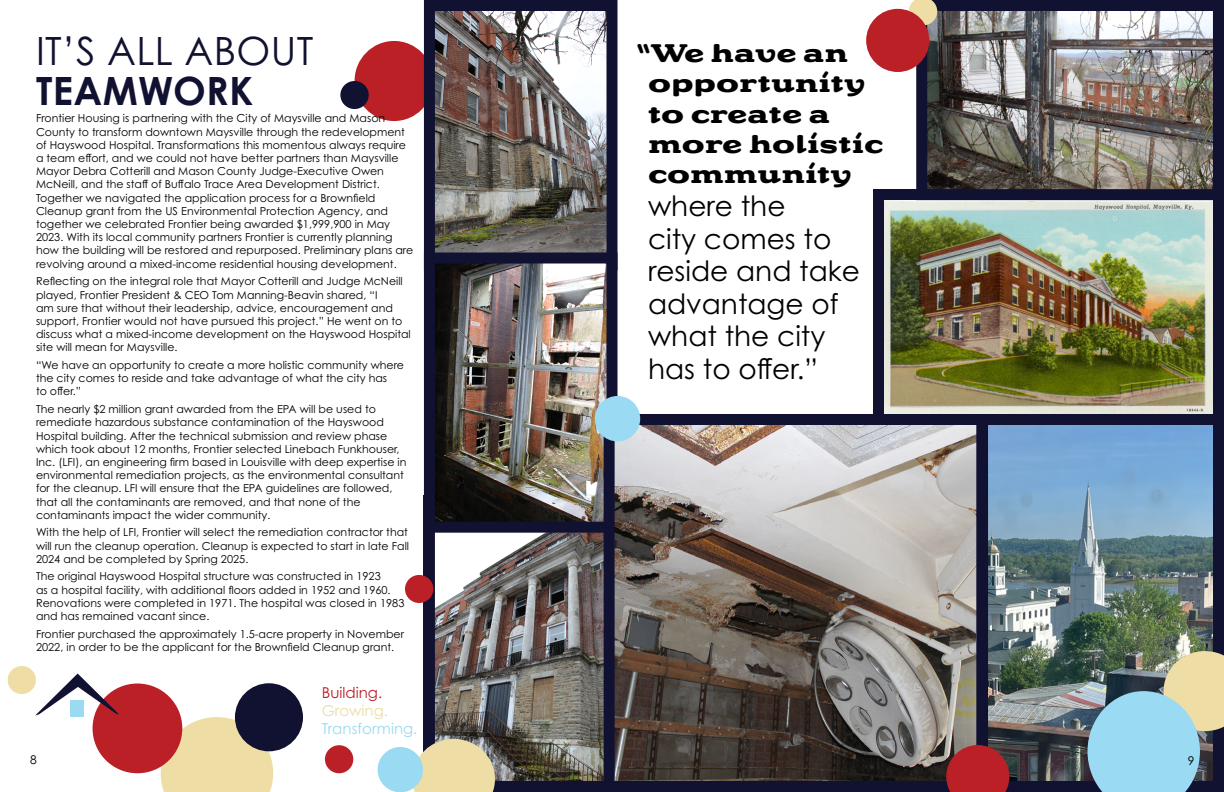
<style>
.page{position:relative;width:1224px;height:792px;background:#fff}
.page>*{position:absolute;margin:0;border:0;box-sizing:border-box;transform-origin:0 0}
.t1{font:39px "Century Gothic Pro";letter-spacing:.01em;color:#111231}
.t2{font:700 39px "Century Gothic Pro";letter-spacing:.01em;color:#111231}
.t3{font:28px/32.6px "Century Gothic Pro";color:#000}
.t4{font:700 25.3px/30.4px "Riquet";color:#000}
.t5{font:15px "Century Gothic Pro";color:#9adaf2}
.t6{font:15px "Century Gothic Pro";color:#ba2026}
.t7{font:15px "Century Gothic Pro";color:#eddca5}
.t8{font:12px "Century Gothic Pro";color:#000}
.t9{font:11px/13.2px "Century Gothic Pro";color:#000}
</style>
<div class="page">
<img style="left:885px;top:201px;width:327px;height:213px">
<div style="left:873px;top:189px;width:351px;height:237px;border:11px solid #111231"></div>
<div style="left:355px;top:41px;width:79px;height:80px;background:#ba2026;border-radius:50%"></div>
<img style="left:436px;top:12px;width:170px;height:240px">
<div style="left:424px;top:0;width:194px;height:270px;border:11px solid #111231"></div>
<img style="left:436px;top:264px;width:170px;height:258px">
<div style="left:424px;top:252px;width:194px;height:285px;border:11px solid #111231"></div>
<img style="left:436px;top:534px;width:168px;height:246px">
<div style="left:424px;top:522px;width:194px;height:270px;border:11px solid #111231"></div>
<div style="left:161px;top:717px;width:112px;height:75px;background:#eedda5"></div>
<div style="left:8px;top:666px;width:28px;height:28px;background:#eedda5;border-radius:50%"></div>
<div style="left:325px;top:745px;width:28px;height:28px;background:#ba2026;border-radius:50%"></div>
<div style="left:405px;top:575px;width:28px;height:28px;background:#ba2026;border-radius:50%"></div>
<div style="left:340px;top:81px;width:29px;height:28px;background:#111231;border-radius:50%"></div>
<svg style="left:413px;top:739px;width:82px;height:53px;background:#ddcfa1"></svg>
<div style="left:93px;top:684px;width:89px;height:89px;background:#ba2026;border-radius:50%"></div>
<div style="left:235px;top:683px;width:68px;height:68px;background:#111231;border-radius:50%"></div>
<svg style="left:35px;top:674px;width:84px;height:42px"></svg>
<div style="left:71px;top:700px;width:13px;height:17px;background:#9adaf2"></div>
<div style="left:378px;top:747px;width:45px;height:45px;background:#9adaf2;border-radius:50%"></div>
<img style="left:616px;top:426px;width:596px;height:354px">
<div style="left:977px;top:414px;width:247px;height:378px;border:11px solid #111231"></div>
<div style="left:604px;top:414px;width:383px;height:378px;border:11px solid #111231"></div>
<img style="left:928px;top:12px;width:284px;height:176px">
<div style="left:916px;top:0;width:308px;height:200px;border:11px solid #111231"></div>
<svg style="left:1088px;top:651px;width:136px;height:141px;background:#91b0b3"></svg>
<div style="left:595px;top:396px;width:45px;height:45px;background:#9adaf2;border-radius:50%"></div>
<svg style="left:909px;top:0;width:28px;height:25px"></svg>
<div style="left:866px;top:9px;width:63px;height:63px;background:#ba2026;border-radius:50%"></div>
<svg style="left:946px;top:745px;width:63px;height:47px;background:#a9272c"></svg>
<h1 class="t1" style="left:36px;top:27px;width:279px">IT’S ALL ABOUT</h1>
<h1 class="t2" style="left:36px;top:66px;width:219px">TEAMWORK</h1>
<p class="t9" style="left:36px;top:112px;width:379px">Frontier Housing is partnering with the City of Maysville and Mason County to transform downtown Maysville through the redevelopment of Hayswood Hospital. Transformations this momentous always require a team effort, and we could not have better partners than Maysville Mayor Debra Cotterill and Mason County Judge-Executive Owen McNeill, and the staff of Buffalo Trace Area Development District.<br>Together we navigated the application process for a Brownfield Cleanup grant from the US Environmental Protection Agency, and together we celebrated Frontier being awarded $1,999,900 in May 2023. With its local community partners Frontier is currently planning how the building will be restored and repurposed. Preliminary plans are revolving around a mixed-income residential housing development.</p>
<p class="t9" style="left:36px;top:275px;width:376px">Reflecting on the integral role that Mayor Cotterill and Judge McNeill played, Frontier President &amp; CEO Tom Manning-Beavin shared, “I<br>am sure that without their leadership, advice, encouragement and support, Frontier would not have pursued this project.” He went on to discuss what a mixed-income development on the Hayswood Hospital site will mean for Maysville.</p>
<p class="t9" style="left:36px;top:358px;width:370px">“We have an opportunity to create a more holistic community where the city comes to reside and take advantage of what the city has<br>to offer.”</p>
<p class="t9" style="left:36px;top:402px;width:372px">The nearly $2 million grant awarded from the EPA will be used to remediate hazardous substance contamination of the Hayswood Hospital building. After the technical submission and review phase which took about 12 months, Frontier selected Linebach Funkhouser, Inc. (LFI), an engineering firm based in Louisville with deep expertise in environmental remediation projects, as the environmental consultant for the cleanup. LFI will ensure that the EPA guidelines are followed, that all the contaminants are removed, and that none of the contaminants impact the wider community.</p>
<p class="t9" style="left:36px;top:526px;width:375px;text-align:justify">With the help of LFI, Frontier will select the remediation contractor that will run the cleanup operation. Cleanup is expected to start in late Fall 2024 and be completed by Spring 2025.</p>
<p class="t9" style="left:36px;top:570px;width:370px">The original Hayswood Hospital structure was constructed in 1923<br>as a hospital facility, with additional floors added in 1952 and 1960.<br>Renovations were completed in 1971. The hospital was closed in 1983 and has remained vacant since.</p>
<p class="t9" style="left:36px;top:627px;width:370px">Frontier purchased the approximately 1.5-acre property in November<br>2022, in order to be the applicant for the Brownfield Cleanup grant.</p>
<h3 class="t6" style="left:322px;top:683px;width:62px">Building.</h3>
<h3 class="t7" style="left:322px;top:701px;width:68px">Growing.</h3>
<h3 class="t5" style="left:322px;top:719px;width:97px">Transforming.</h3>
<h3 class="t4" style="left:648px;top:37px;width:237px;text-indent:-12px">“We have an opportunity to create a more holistic community</h3>
<h2 class="t3" style="left:648px;top:189px;width:214px">where the<br>city comes to reside and take advantage of what the city has to offer.”</h2>
<p class="t8" style="left:30px;top:753px;width:8px">8</p>
<p class="t8" style="left:1188px;top:753px;width:8px">9</p>
</div>
